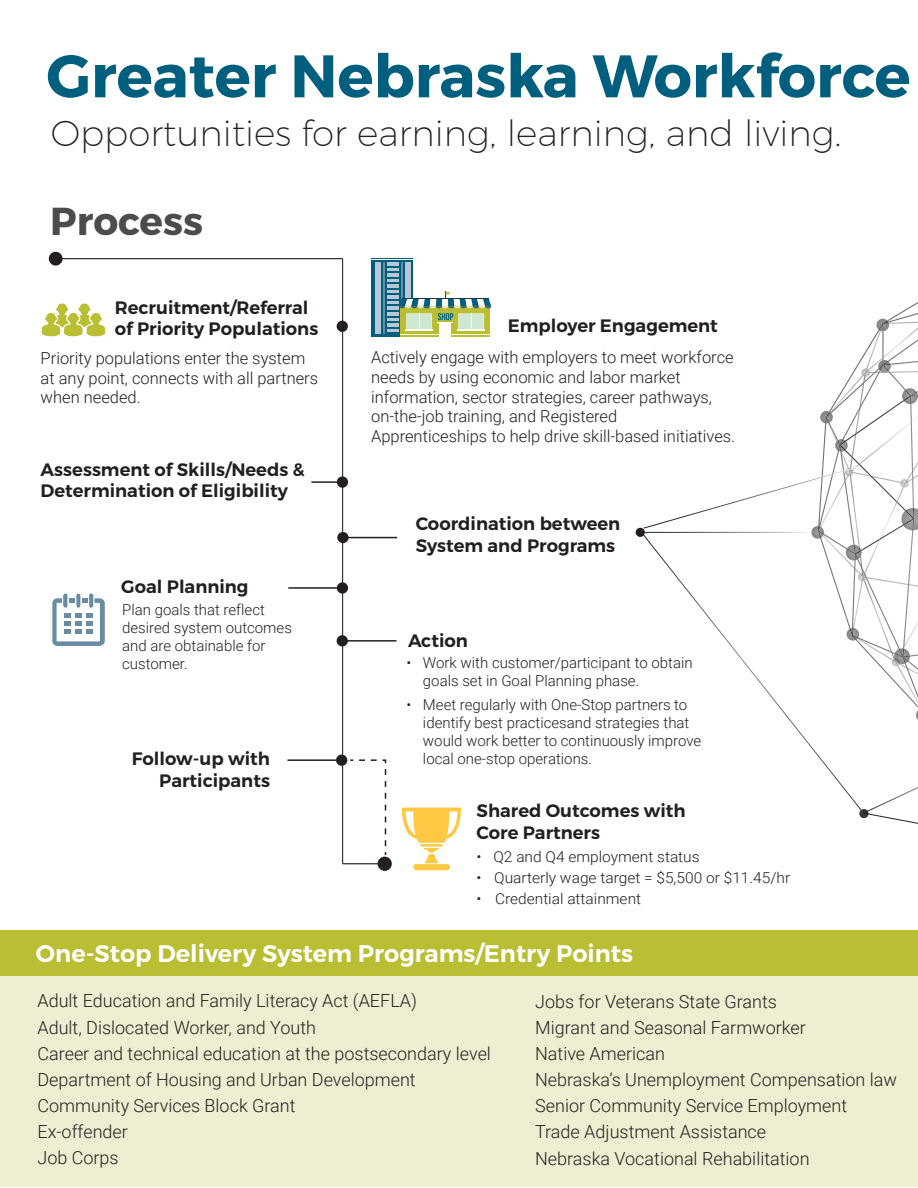
<style>
.page{position:relative;width:918px;height:1188px;background:#fff}
.page>*{position:absolute;margin:0;border:0;box-sizing:border-box;transform-origin:0 0}
.t1{font:700 60px "Montserrat";color:#005f7e}
.t2{font:700 39px "Montserrat";color:#4b4c4d}
.t3{font:200 36px "Montserrat";color:#231f20}
.t4{font:900 27px "Montserrat";color:#4b4c4d}
.t5{font:600 24px "Montserrat";color:#fff}
.t6{font:300 18px/26.1px "Roboto";color:#231f20}
.t7{font:600 18px/21.6px "Montserrat";color:#231f20}
.t8{font:300 16.5px/19.8px "Roboto";color:#231f20}
.t9{font:300 15px/18px "Roboto";color:#231f20}
</style>
<div class="page">
<div style="left:1px;top:975px;width:917px;height:212px;background:#eeefd2"></div>
<svg style="left:41px;top:304px;width:65px;height:33px"></svg>
<div style="left:1px;top:930px;width:917px;height:45px;background:#babe33"></div>
<img style="left:880px;top:323px;width:38px;height:34px">
<img style="left:876px;top:371px;width:42px;height:79px">
<img style="left:870px;top:511px;width:23px;height:48px">
<img style="left:914px;top:462px;width:4px;height:17px">
<img style="left:900px;top:582px;width:18px;height:50px">
<img style="left:889px;top:321px;width:29px;height:2px">
<img style="left:889px;top:302px;width:29px;height:19px">
<img style="left:830px;top:331px;width:50px;height:80px">
<img style="left:882px;top:331px;width:2px;height:26px">
<img style="left:824px;top:424px;width:3px;height:9px">
<img style="left:828px;top:424px;width:7px;height:9px">
<img style="left:868px;top:654px;width:50px;height:54px">
<img style="left:865px;top:649px;width:26px;height:5px">
<img style="left:891px;top:362px;width:27px;height:3px">
<img style="left:888px;top:339px;width:30px;height:23px">
<img style="left:842px;top:370px;width:19px;height:41px">
<img style="left:859px;top:372px;width:21px;height:28px">
<img style="left:888px;top:371px;width:18px;height:19px">
<img style="left:910px;top:404px;width:4px;height:94px">
<svg style="left:906px;top:470px;width:7px;height:18px"></svg>
<img style="left:845px;top:400px;width:59px;height:41px">
<img style="left:860px;top:450px;width:46px;height:61px">
<img style="left:870px;top:475px;width:28px;height:28px">
<img style="left:865px;top:559px;width:35px;height:90px">
<img style="left:903px;top:530px;width:10px;height:109px">
<img style="left:903px;top:584px;width:6px;height:64px">
<img style="left:867px;top:525px;width:29px;height:26px">
<img style="left:902px;top:388px;width:16px;height:16px">
<svg style="left:903px;top:390px;width:15px;height:14px"></svg>
<svg style="left:876px;top:319px;width:13px;height:12px"></svg>
<svg style="left:861px;top:357px;width:30px;height:27px"></svg>
<svg style="left:916px;top:711px;width:2px;height:9px"></svg>
<svg style="left:820px;top:410px;width:14px;height:14px"></svg>
<svg style="left:865px;top:546px;width:2px;height:35px"></svg>
<svg style="left:891px;top:648px;width:27px;height:22px"></svg>
<img style="left:915px;top:508px;width:3px;height:22px">
<svg style="left:894px;top:498px;width:21px;height:32px"></svg>
<hr style="left:55px;top:258px;width:288px;height:1px;background:#231f20">
<div style="left:49px;top:252px;width:14px;height:14px;background:#231f20;border-radius:50%"></div>
<hr style="left:342px;top:259px;width:1px;height:605px;background:#231f20">
<hr style="left:343px;top:863px;width:42px;height:1px;background:#231f20">
<div style="left:378px;top:857px;width:14px;height:14px;background:#231f20;border-radius:50%"></div>
<div style="left:337px;top:321px;width:11px;height:11px;background:#231f20;border-radius:50%"></div>
<hr style="left:343px;top:537px;width:54px;height:1px;background:#231f20">
<div style="left:337px;top:532px;width:12px;height:11px;background:#231f20;border-radius:50%"></div>
<hr style="left:342px;top:640px;width:54px;height:2px;background:#231f20">
<div style="left:337px;top:635px;width:11px;height:11px;background:#231f20;border-radius:50%"></div>
<hr style="left:288px;top:587px;width:55px;height:2px;background:#231f20">
<div style="left:337px;top:582px;width:11px;height:12px;background:#231f20;border-radius:50%"></div>
<hr style="left:287px;top:759px;width:55px;height:2px;background:#231f20">
<div style="left:336px;top:755px;width:11px;height:11px;background:#231f20;border-radius:50%"></div>
<hr style="left:311px;top:481px;width:32px;height:2px;background:#231f20">
<div style="left:337px;top:476px;width:11px;height:12px;background:#231f20;border-radius:50%"></div>
<svg style="left:646px;top:539px;width:219px;height:269px"></svg>
<svg style="left:859px;top:748px;width:59px;height:76px"></svg>
<svg style="left:636px;top:433px;width:224px;height:106px"></svg>
<svg style="left:401px;top:808px;width:61px;height:62px"></svg>
<svg style="left:52px;top:593px;width:53px;height:53px"></svg>
<svg style="left:350px;top:759px;width:37px;height:87px"></svg>
<svg style="left:372px;top:260px;width:41px;height:76px"></svg>
<hr style="left:372px;top:258px;width:41px;height:1px;background:#005f7e">
<div style="left:375px;top:262px;width:5px;height:72px;background:#b7c7d3"></div>
<div style="left:405px;top:262px;width:5px;height:72px;background:#b7c7d3"></div>
<div style="left:387px;top:262px;width:12px;height:72px;background:#b7c7d3"></div>
<hr style="left:383px;top:262px;width:1px;height:72px;background:#678ca4">
<hr style="left:401px;top:262px;width:2px;height:72px;background:#678ca4">
<hr style="left:400px;top:335px;width:90px;height:1px;background:#b9be33">
<hr style="left:400px;top:334px;width:90px;height:1px;background:#fffef6">
<div style="left:439px;top:323px;width:12px;height:13px;background:#fff"></div>
<svg style="left:386px;top:266px;width:105px;height:68px"></svg>
<p class="t1" style="left:46px;top:39px;width:866px">Greater Nebraska Workforce</p>
<p class="t3" style="left:51px;top:112px;width:792px">Opportunities for earning, learning, and living.</p>
<p class="t2" style="left:50px;top:197px;width:154px">Process</p>
<p class="t7" style="left:115px;top:297px;width:205px">Recruitment/Referral of Priority Populations</p>
<p class="t7" style="left:508px;top:315px;width:212px">Employer Engagement</p>
<p class="t8" style="left:41px;top:347px;width:279px">Priority populations enter the system at any point, connects with all partners when needed.</p>
<p class="t8" style="left:371px;top:347px;width:366px">Actively engage with employers to meet workforce needs by using economic and labor market information, sector strategies, career pathways, on-the-job training, and Registered Apprenticeships to help drive skill-based initiatives.</p>
<p class="t7" style="left:41px;top:459px;width:266px">Assessment of Skills/Needs &amp;<br>Determination of Eligibility</p>
<p class="t7" style="left:121px;top:576px;width:129px">Goal Planning</p>
<p class="t9" style="left:122px;top:601px;width:171px">Plan goals that reflect desired system outcomes and are obtainable for customer.</p>
<p class="t7" style="left:132px;top:748px;width:140px;text-align:right">Follow-up with<br>Participants</p>
<p class="t7" style="left:416px;top:513px;width:206px">Coordination between<br>System and Programs</p>
<p class="t7" style="left:408px;top:630px;width:61px">Action</p>
<p class="t9" style="left:423px;top:653px;width:271px;text-indent:-16px">• Work with customer/participant to obtain goals set in Goal Planning phase.</p>
<p class="t9" style="left:423px;top:695px;width:280px;text-indent:-16px">• Meet regularly with One-Stop partners to identify best practicesand strategies that would work better to continuously improve local one-stop operations.</p>
<p class="t7" style="left:477px;top:800px;width:211px">Shared Outcomes with<br>Core Partners</p>
<p class="t9" style="left:476px;top:847px;width:225px">• Q2 and Q4 employment status</p>
<p class="t9" style="left:476px;top:868px;width:315px">• Quarterly wage target = $5,500 or $11.45/hr</p>
<p class="t9" style="left:476px;top:889px;width:166px">• Credential attainment</p>
<p class="t5" style="left:36px;top:938px;width:599px">One-Stop Delivery System Programs/Entry Points</p>
<p class="t6" style="left:37px;top:987px;width:455px">Adult Education and Family Literacy Act (AEFLA)<br>Adult, Dislocated Worker, and Youth<br>Career and technical education at the postsecondary level Department of Housing and Urban Development Community Services Block Grant<br>Ex-offender<br>Job Corps</p>
<p class="t6" style="left:535px;top:988px;width:363px">Jobs for Veterans State Grants<br>Migrant and Seasonal Farmworker<br>Native American<br>Nebraska’s Unemployment Compensation law<br>Senior Community Service Employment<br>Trade Adjustment Assistance<br>Nebraska Vocational Rehabilitation</p>
<h3 class="t4" style="left:37px;top:1134px;width:19px">4</h3>
</div>
